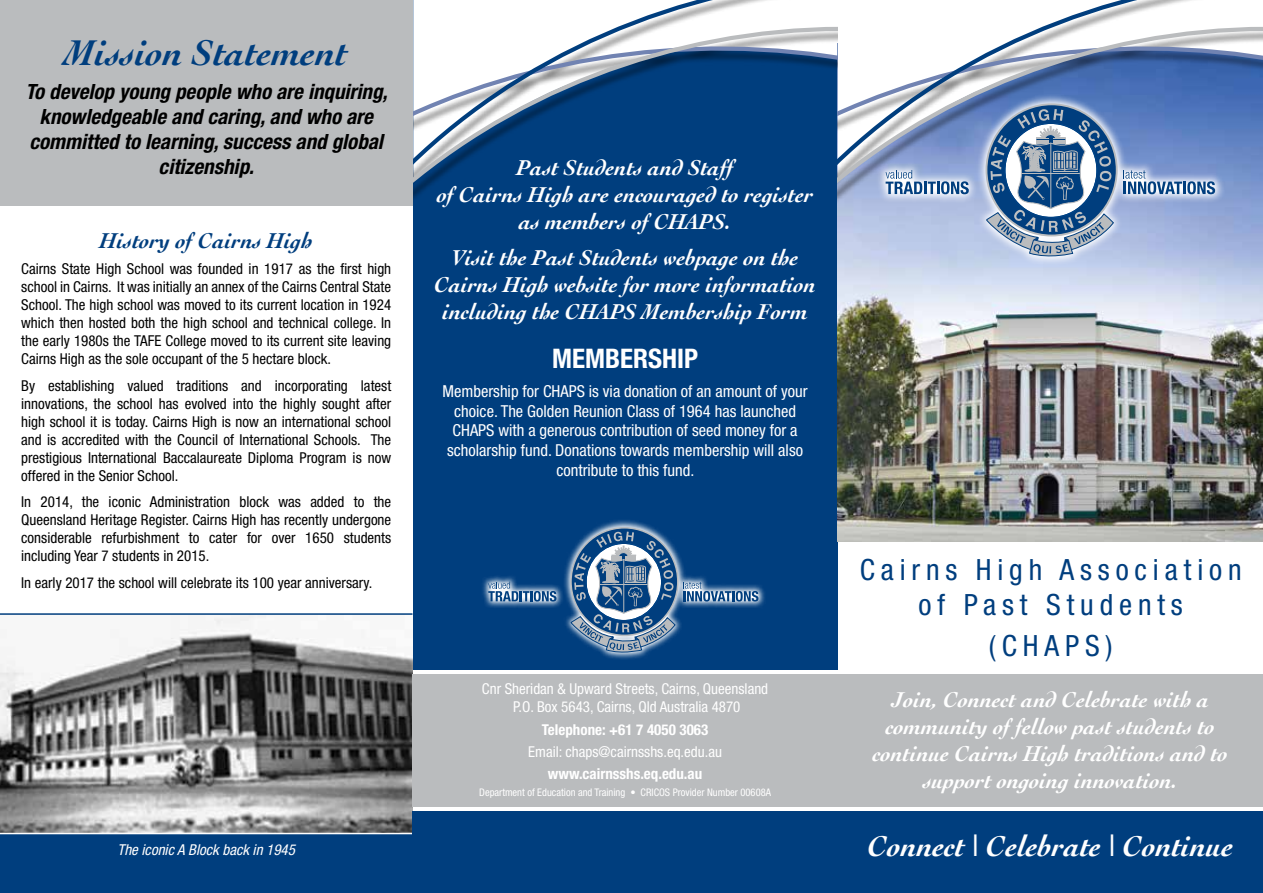
<style>
.page{position:relative;width:1263px;height:893px;background:#fff}
.page>*{position:absolute;margin:0;border:0;box-sizing:border-box;transform-origin:0 0}
.t1{font:italic 700 37.5px "Cochin";color:#003e7e}
.t2{font:italic 700 30px "Cochin";color:#fff}
.t3{font:condensed 29.25px/35.2px "Helvetica Neue";letter-spacing:.2em;color:#003e7e;text-align:center}
.t4{font:700 condensed 27px "Helvetica Neue";color:#fff}
.t5{font:italic 700 22.5px/27px "Cochin";color:#fff;text-align:center}
.t6{font:italic 700 22.5px "Cochin";color:#003e7e}
.t7{font:italic 700 condensed 21px/25.2px "Helvetica Neue";color:#000;text-align:center}
.t8{font:condensed 16.5px/19.8px "Helvetica Neue";color:#fff;text-align:center}
.t9{font:condensed 15px/18px "Helvetica Neue";color:#000;text-align:justify}
.t10{font:condensed 15px/18px "Helvetica Neue";color:#fff;text-align:center}
.t11{font:700 condensed 15px "Helvetica Neue";color:#fff}
.t12{font:italic condensed 15px "Helvetica Neue";color:#fff}
.t13{font:condensed 10.5px "Helvetica Neue";color:#fff}
</style>
<div class="page">
<img style="left:0;top:615px;width:412px;height:218px">
<div style="left:0;top:834px;width:412px;height:59px;background:#003e7e"></div>
<div style="left:0;top:0;width:413px;height:206px;background:#babcbe"></div>
<div style="left:413px;top:0;width:425px;height:670px;background:#003e7e"></div>
<img style="left:838px;top:206px;width:425px;height:335px">
<div style="left:412px;top:812px;width:851px;height:81px;background:#003e7e"></div>
<div style="left:412px;top:674px;width:851px;height:133px;background:#babcbe"></div>
<svg style="left:838px;top:0;width:425px;height:206px"></svg>
<svg style="left:876px;top:94px;width:348px;height:172px;background:#94a8d3"></svg>
<svg style="left:985px;top:109px;width:129px;height:150px;background:#708fb2"></svg>
<svg style="left:885px;top:170px;width:84px;height:24px"></svg>
<svg style="left:1123px;top:170px;width:92px;height:24px;background:#849fc5"></svg>
<svg style="left:413px;top:0;width:425px;height:206px"></svg>
<svg style="left:483px;top:520px;width:282px;height:139px"></svg>
<svg style="left:570px;top:532px;width:106px;height:123px"></svg>
<svg style="left:488px;top:582px;width:68px;height:20px"></svg>
<svg style="left:683px;top:582px;width:75px;height:20px"></svg>
<hr style="left:0;top:613px;width:412px;height:2px;background:#003e7e">
<h1 class="t1" style="left:65px;top:27px;width:284px">Mission Statement</h1>
<h3 class="t7" style="left:26px;top:78px;width:364px">To develop young people who are inquiring, knowledgeable and caring, and who are committed to learning, success and global citizenship.</h3>
<h3 class="t6" style="left:100px;top:225px;width:214px">History of Cairns High</h3>
<p class="t9" style="left:21px;top:260px;width:371px">Cairns State High School was founded in 1917 as the first high school in Cairns. It was initially an annex of the Cairns Central State School. The high school was moved to its current location in 1924 which then hosted both the high school and technical college. In the early 1980s the TAFE College moved to its current site leaving Cairns High as the sole occupant of the 5 hectare block.</p>
<p class="t9" style="left:21px;top:376px;width:371px">By establishing valued traditions and incorporating latest innovations, the school has evolved into the highly sought after high school it is today. Cairns High is now an international school and is accredited with the Council of International Schools. The prestigious International Baccalaureate Diploma Program is now offered in the Senior School.</p>
<p class="t9" style="left:21px;top:493px;width:371px">In 2014, the iconic Administration block was added to the Queensland Heritage Register. Cairns High has recently undergone considerable refurbishment to cater for over 1650 students including Year 7 students in 2015.</p>
<p class="t9" style="left:21px;top:573px;width:353px">In early 2017 the school will celebrate its 100 year anniversary.</p>
<p class="t12" style="left:117px;top:841px;width:179px">The iconic A Block back in 1945</p>
<h3 class="t5" style="left:437px;top:153px;width:378px">Past Students and Staff<br>of Cairns High are encouraged to register as members of CHAPS.</h3>
<h3 class="t5" style="left:434px;top:243px;width:383px">Visit the Past Students webpage on the<br>Cairns High website for more information including the CHAPS Membership Form</h3>
<h3 class="t4" style="left:552px;top:342px;width:147px">MEMBERSHIP</h3>
<p class="t8" style="left:443px;top:381px;width:367px">Membership for CHAPS is via donation of an amount of your choice. The Golden Reunion Class of 1964 has launched CHAPS with a generous contribution of seed money for a scholarship fund. Donations towards membership will also contribute to this fund.</p>
<p class="t10" style="left:482px;top:680px;width:288px">Cnr Sheridan &amp; Upward Streets, Cairns, Queensland<br>P.O. Box 5643, Cairns, Qld Australia 4870</p>
<p class="t11" style="left:542px;top:720px;width:168px">Telephone: +61 7 4050 3063</p>
<p class="t10" style="left:528px;top:742px;width:195px">Email: chaps@cairnsshs.eq.edu.au</p>
<p class="t11" style="left:548px;top:765px;width:156px">www.cairnsshs.eq.edu.au</p>
<p class="t13" style="left:479px;top:786px;width:293px">Department of Education and Training • CRICOS Provider Number 00608A</p>
<h3 class="t3" style="left:860px;top:552px;width:383px">Cairns High Association of Past Students</h3>
<h3 class="t3" style="left:989px;top:628px;width:125px">(CHAPS)</h3>
<h3 class="t5" style="left:873px;top:685px;width:356px">Join, Connect and Celebrate with a community of fellow past students to continue Cairns High traditions and to support ongoing innovation.</h3>
<h2 class="t2" style="left:868px;top:826px;width:367px">Connect | Celebrate | Continue</h2>
</div>
